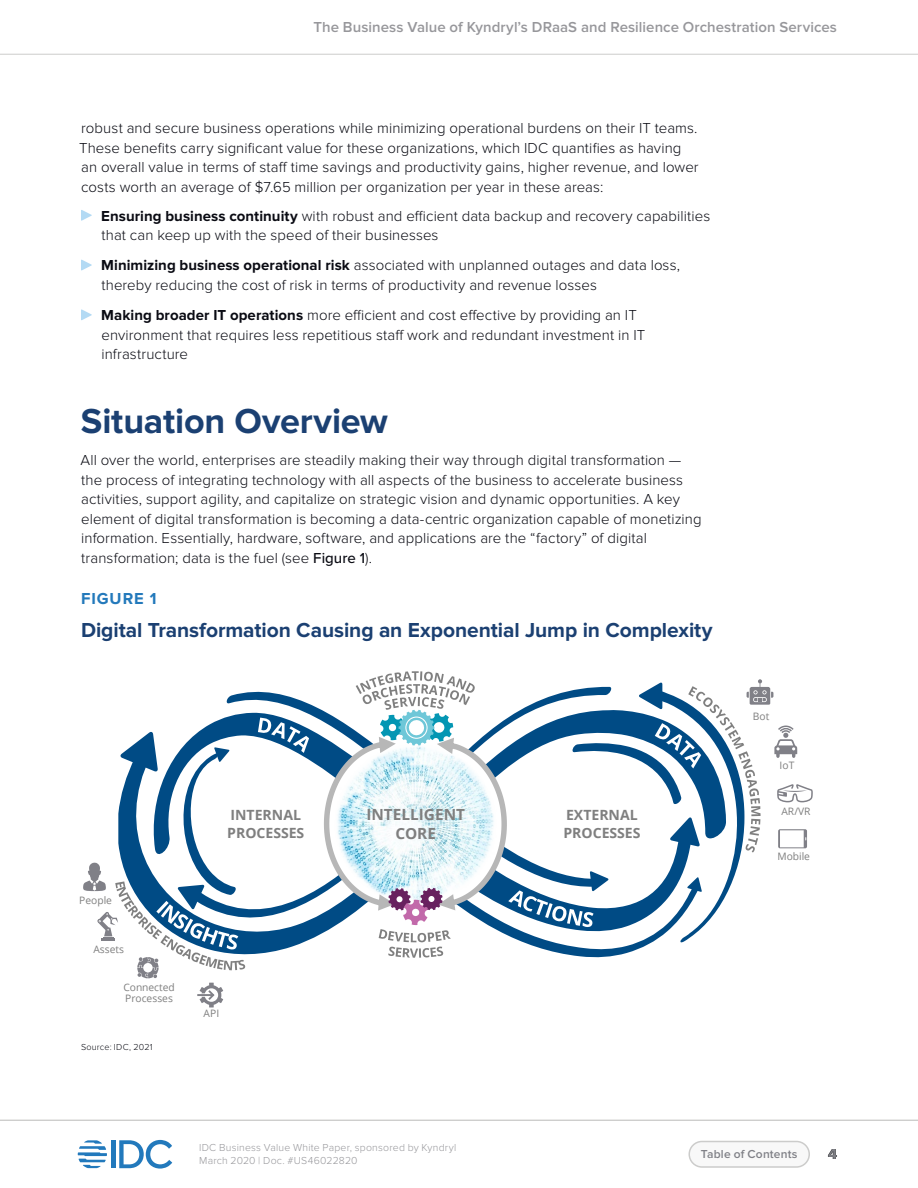
<style>
.page{position:relative;width:918px;height:1188px;background:#fff}
.page>*{position:absolute;margin:0;border:0;box-sizing:border-box;transform-origin:0 0}
.t1{font:700 36px "Proxima Nova";letter-spacing:-.005em;color:#1b4072}
.t2{font:700 21px "Proxima Nova";letter-spacing:-.005em;color:#1b4072}
.t3{font:700 16.5px "Proxima Nova";letter-spacing:.055em;color:#2379bb}
.t4{font:700 15.3px/19px "Open Sans";color:#7f7f7f;text-align:center}
.t5{font:300 15px/19.5px "Proxima Nova";letter-spacing:.005em;color:#0a0b13}
.t6{font:600 15px "Proxima Nova";letter-spacing:.005em;color:#97979b}
.t7{font:700 15px "Proxima Nova";color:#000}
.t8{font:700 14.1px/17.9px "Open Sans";color:#7f7f7f}
.t9{font:600 12px "Proxima Nova";letter-spacing:.015em;color:#808187}
.t10{font:300 10.5px/13.5px "Proxima Nova";letter-spacing:.02em;color:#97979b}
.t11{font:10.2px/11.4px "Open Sans";color:#7f7f7f}
.t12{font:300 9px "Proxima Nova";letter-spacing:.025em;color:#0a0b13}
.s1{font-weight:700}
.s2{font-weight:500}
</style>
<div class="page">
<div style="left:689px;top:1142px;width:120px;height:25px;background:#f8f8f8;border-radius:13px"></div>
<div style="left:688px;top:1141px;width:122px;height:27px;border:2px solid #cccccb;border-radius:13px"></div>
<hr style="left:0;top:1120px;width:918px;height:1px;background:#cccccb">
<div style="left:111px;top:1140px;width:5px;height:28px;background:#2279bc"></div>
<svg style="left:119px;top:1140px;width:53px;height:29px"></svg>
<svg style="left:78px;top:1140px;width:29px;height:28px"></svg>
<hr style="left:0;top:54px;width:918px;height:1px;background:#cccccb">
<svg style="left:81px;top:210px;width:11px;height:11px"></svg>
<svg style="left:81px;top:259px;width:11px;height:12px"></svg>
<svg style="left:81px;top:309px;width:11px;height:11px"></svg>
<svg style="left:198px;top:691px;width:126px;height:264px"></svg>
<svg style="left:258px;top:718px;width:51px;height:35px"></svg>
<svg style="left:83px;top:732px;width:162px;height:275px"></svg>
<svg style="left:324px;top:671px;width:489px;height:287px"></svg>
<p class="t6" style="left:313px;top:19px;width:525px">The Business Value of Kyndryl’s DRaaS and Resilience Orchestration Services</p>
<p class="t5" style="left:79px;top:119px;width:621px">robust and secure business operations while minimizing operational burdens on their IT teams.<br>These benefits carry significant value for these organizations, which IDC quantifies as having an overall value in terms of staff time savings and productivity gains, higher revenue, and lower costs worth an average of $7.65 million per organization per year in these areas:</p>
<p class="t5" style="left:101px;top:206px;width:611px"><span class="s1">Ensuring business continuity</span> with robust and efficient data backup and recovery capabilities that can keep up with the speed of their businesses</p>
<p class="t5" style="left:101px;top:256px;width:580px"><span class="s1">Minimizing business operational risk</span> associated with unplanned outages and data loss, thereby reducing the cost of risk in terms of productivity and revenue losses</p>
<p class="t5" style="left:101px;top:306px;width:546px"><span class="s1">Making broader IT operations</span> more efficient and cost effective by providing an IT environment that requires less repetitious staff work and redundant investment in IT infrastructure</p>
<p class="t1" style="left:81px;top:401px;width:308px">Situation Overview</p>
<p class="t5" style="left:80px;top:451px;width:623px">All over the world, enterprises are steadily making their way through digital transformation — the process of integrating technology with all aspects of the business to accelerate business activities, support agility, and capitalize on strategic vision and dynamic opportunities. A key element of digital transformation is becoming a data-centric organization capable of monetizing information. Essentially, hardware, software, and applications are the “factory” of digital transformation; data is the fuel (see <span class="s2">Figure 1</span>).</p>
<p class="t3" style="left:81px;top:589px;width:77px">FIGURE 1</p>
<p class="t2" style="left:81px;top:618px;width:633px">Digital Transformation Causing an Exponential Jump in Complexity</p>
<p class="t11" style="left:79px;top:894px;width:34px">People</p>
<p class="t11" style="left:93px;top:944px;width:32px">Assets</p>
<p class="t11" style="left:123px;top:981px;width:53px">Connected<br>Processes</p>
<p class="t12" style="left:81px;top:1042px;width:73px">Source: IDC, 2021</p>
<p class="t8" style="left:227px;top:805px;width:79px">INTERNAL<br>PROCESSES</p>
<p class="t11" style="left:204px;top:1007px;width:17px">API</p>
<p class="t4" style="left:366px;top:804px;width:100px">INTELLIGENT<br>CORE</p>
<p class="t8" style="left:563px;top:805px;width:79px">EXTERNAL<br>PROCESSES</p>
<p class="t11" style="left:753px;top:710px;width:18px">Bot</p>
<p class="t11" style="left:780px;top:759px;width:16px">IoT</p>
<p class="t11" style="left:781px;top:806px;width:31px">AR/VR</p>
<p class="t11" style="left:777px;top:851px;width:34px">Mobile</p>
<p class="t10" style="left:199px;top:1141px;width:259px">IDC Business Value White Paper, sponsored by Kyndryl<br>March 2020 | Doc. #US46022820</p>
<p class="t9" style="left:701px;top:1147px;width:98px">Table of Contents</p>
<p class="t7" style="left:828px;top:1145px;width:10px">4</p>
</div>
